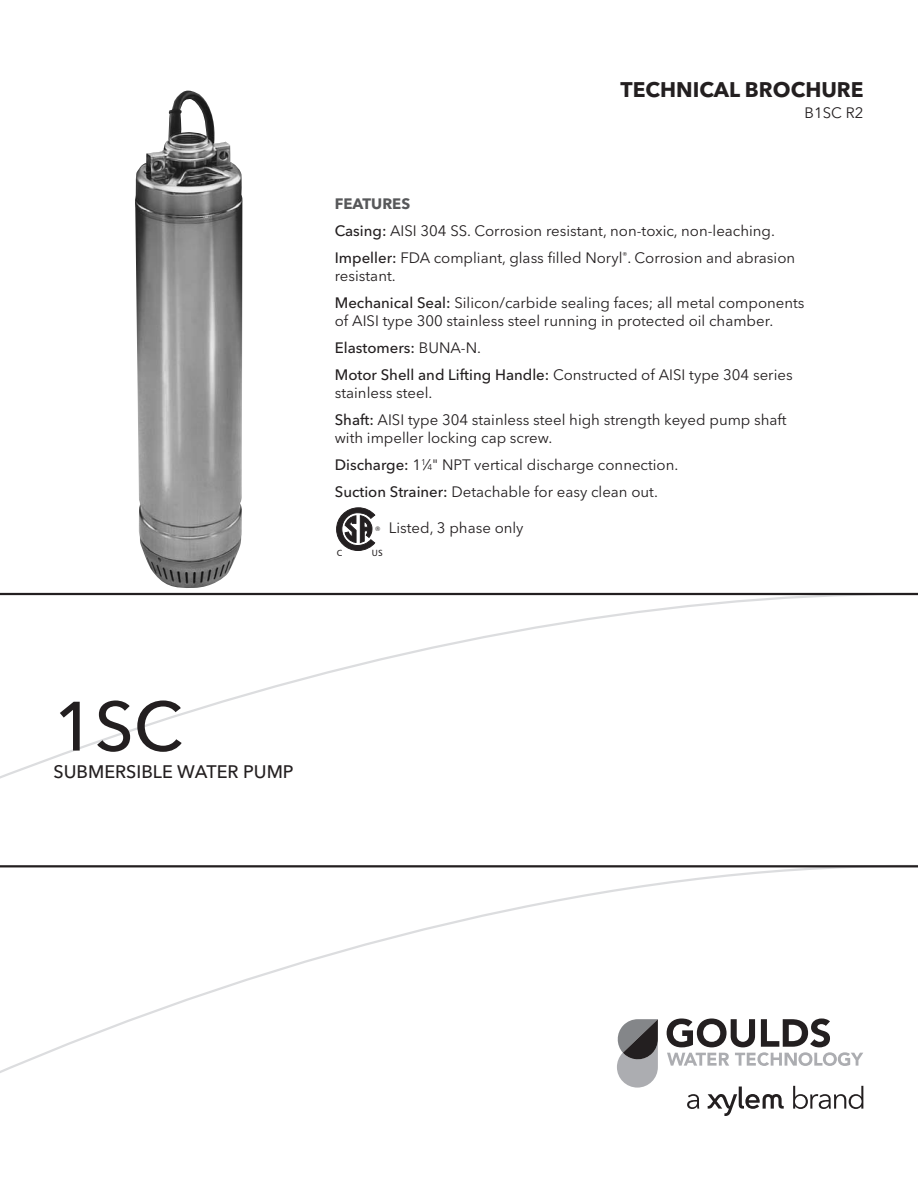
<style>
.page{position:relative;width:918px;height:1188px;background:#fff}
.page>*{position:absolute;margin:0;border:0;box-sizing:border-box;transform-origin:0 0}
.t1{font:500 69px "Avenir Next LT Pro";color:#231f20}
.t2{font:700 21px "Avenir Next LT Pro";color:#231f20}
.t3{font:500 18px "Avenir Next LT Pro";color:#231f20}
.t4{font:15px/18px "Avenir Next LT Pro";color:#231f20}
.t5{font:500 15px "Avenir Next LT Pro";color:#231f20}
.t6{font:700 15px "Avenir Next LT Pro";color:#57585a}
.t7{font:9px "Humanist 777 BT Roman B";color:#231f20}
.t8{font:6.3px "Humanist 777 BT Roman B";color:#231f20}
.s1{font-weight:500}
.s2{font-weight:400}
.s3{font-size:8.25px}
</style>
<div class="page">
<svg style="left:336px;top:508px;width:39px;height:43px"></svg>
<img style="left:135px;top:91px;width:108px;height:497px">
<svg style="left:0;top:592px;width:918px;height:481px"></svg>
<hr style="left:0;top:593px;width:918px;height:2px;background:#231f20">
<hr style="left:0;top:865px;width:918px;height:2px;background:#231f20">
<svg style="left:687px;top:1094px;width:12px;height:15px"></svg>
<svg style="left:793px;top:1086px;width:70px;height:23px"></svg>
<svg style="left:708px;top:1087px;width:76px;height:29px"></svg>
<svg style="left:667px;top:1018px;width:196px;height:48px"></svg>
<svg style="left:617px;top:1019px;width:41px;height:69px;background:#8c8c8e"></svg>
<p class="t2" style="left:621px;top:77px;width:244px">TECHNICAL BROCHURE</p>
<p class="t4" style="left:805px;top:104px;width:60px">B1SC R2</p>
<p class="t6" style="left:335px;top:195px;width:77px">FEATURES</p>
<p class="t4" style="left:335px;top:222px;width:442px"><span class="s1">Casing:</span> AISI 304 SS. Corrosion resistant, non-toxic, non-leaching.</p>
<p class="t4" style="left:335px;top:249px;width:462px"><span class="s1">Impeller:</span> FDA compliant, glass filled Noryl<sup>®</sup>. Corrosion and abrasion resistant.</p>
<p class="t4" style="left:335px;top:294px;width:471px"><span class="s1">Mechanical Seal:</span> Silicon/carbide sealing faces; all metal components of AISI type 300 stainless steel running in protected oil chamber.</p>
<p class="t5" style="left:335px;top:339px;width:148px">Elastomers: <span class="s2">BUNA-N.</span></p>
<p class="t4" style="left:335px;top:366px;width:459px"><span class="s1">Motor Shell and Lifting Handle:</span> Constructed of AISI type 304 series stainless steel.</p>
<p class="t4" style="left:335px;top:411px;width:453px"><span class="s1">Shaft:</span> AISI type 304 stainless steel high strength keyed pump shaft with impeller locking cap screw.</p>
<p class="t4" style="left:335px;top:456px;width:345px"><span class="s1">Discharge:</span> 1<sup>1</sup>⁄<span class="s3">4</span>" NPT vertical discharge connection.</p>
<p class="t4" style="left:335px;top:483px;width:325px"><span class="s1">Suction Strainer:</span> Detachable for easy clean out.</p>
<p class="t4" style="left:389px;top:519px;width:136px">Listed, 3 phase only</p>
<p class="t8" style="left:375px;top:525px;width:7px">®</p>
<p class="t7" style="left:337px;top:547px;width:7px">C</p>
<p class="t7" style="left:372px;top:547px;width:12px">US</p>
<p class="t1" style="left:54px;top:685px;width:131px">1SC</p>
<p class="t3" style="left:54px;top:760px;width:242px">SUBMERSIBLE WATER PUMP</p>
</div>
